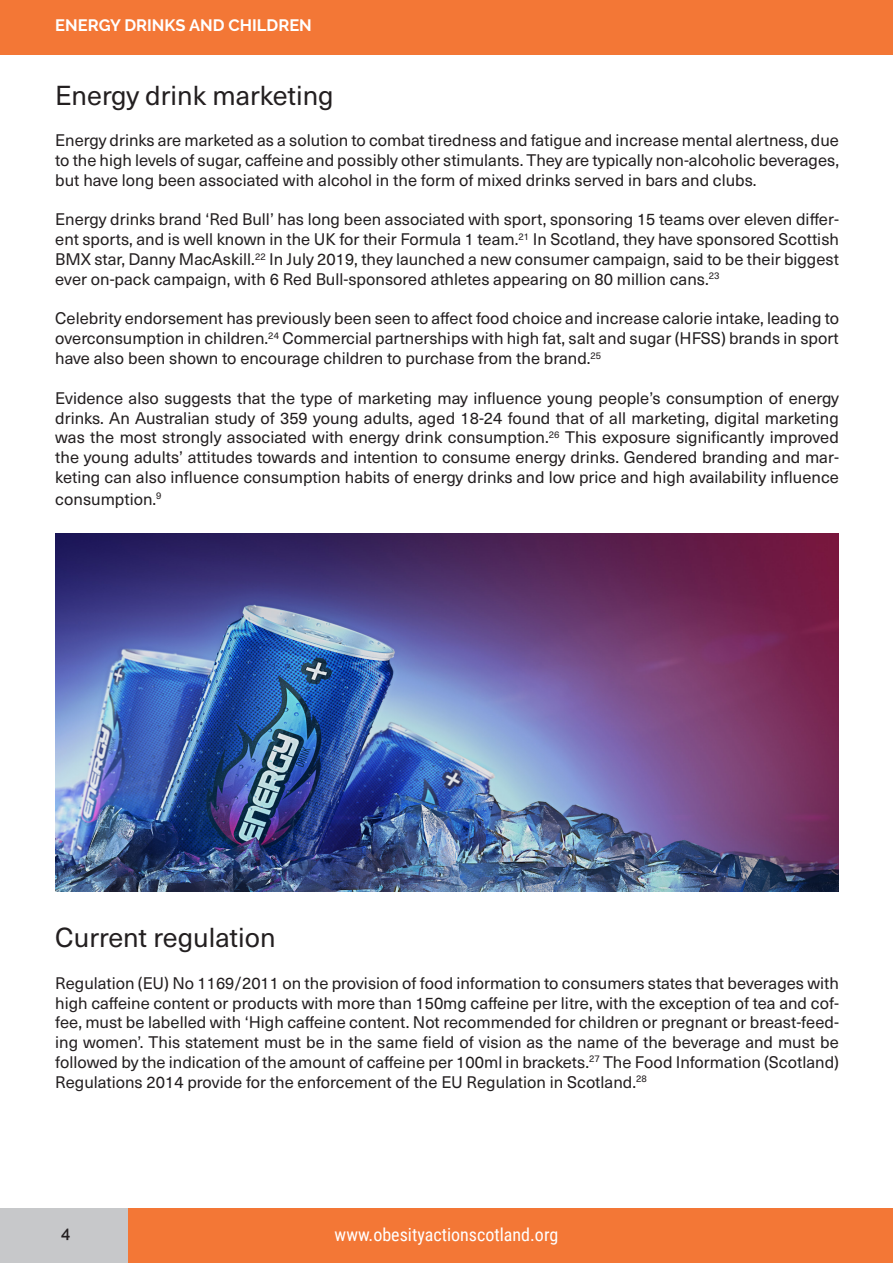
<style>
.page{position:relative;width:893px;height:1263px;background:#fff}
.page>*{position:absolute;margin:0;border:0;box-sizing:border-box;transform-origin:0 0}
.t1{font:27px "Neue Haas Unica W1 G";color:#231f20}
.t2{font:18px "Roboto Condensed";color:#fff}
.t3{font:16.5px/19.8px "Neue Haas Unica W1 G";color:#231f20;text-align:justify}
.Section_Header_-_Ali{font:700 16.5px "Raleway";color:#fff}
.t4{font:600 16.5px "Raleway";color:#231f20}
</style>
<div class="page">
<div style="left:0;top:0;width:893px;height:54px;background:#f37736"></div>
<div style="left:127px;top:1209px;width:766px;height:54px;background:#f37736"></div>
<div style="left:0;top:1209px;width:127px;height:54px;background:#c7c8ca"></div>
<img style="left:55px;top:534px;width:784px;height:357px">
<p class="Section_Header_-_Ali" style="left:55px;top:16px;width:258px">ENERGY DRINKS AND CHILDREN</p>
<p class="t1" style="left:55px;top:75px;width:280px">Energy drink marketing</p>
<p class="t3" style="left:55px;top:130px;width:785px">Energy drinks are marketed as a solution to combat tiredness and fatigue and increase mental alertness, due to the high levels of sugar, caffeine and possibly other stimulants. They are typically non-alcoholic beverages, but have long been associated with alcohol in the form of mixed drinks served in bars and clubs.</p>
<p class="t3" style="left:55px;top:209px;width:785px">Energy drinks brand ‘Red Bull’ has long been associated with sport, sponsoring 15 teams over eleven differ&shy;ent sports, and is well known in the UK for their Formula 1 team.<sup>21</sup> In Scotland, they have sponsored Scottish BMX star, Danny MacAskill.<sup>22</sup> In July 2019, they launched a new consumer campaign, said to be their biggest ever on-pack campaign, with 6 Red Bull-sponsored athletes appearing on 80 million cans.<sup>23</sup></p>
<p class="t3" style="left:55px;top:308px;width:785px">Celebrity endorsement has previously been seen to affect food choice and increase calorie intake, leading to overconsumption in children.<sup>24</sup> Commercial partnerships with high fat, salt and sugar (HFSS) brands in sport have also been shown to encourage children to purchase from the brand.<sup>25</sup></p>
<p class="t3" style="left:55px;top:387px;width:785px">Evidence also suggests that the type of marketing may influence young people’s consumption of energy drinks. An Australian study of 359 young adults, aged 18-24 found that of all marketing, digital marketing was the most strongly associated with energy drink consumption.<sup>26</sup> This exposure significantly improved the young adults’ attitudes towards and intention to consume energy drinks. Gendered branding and mar&shy;keting can also influence consumption habits of energy drinks and low price and high availability influence</p>
<p class="t3" style="left:55px;top:488px;width:108px">consumption.<sup>9</sup></p>
<p class="t1" style="left:55px;top:918px;width:222px">Current regulation</p>
<p class="t3" style="left:55px;top:972px;width:785px">Regulation (EU) No 1169/2011 on the provision of food information to consumers states that beverages with high caffeine content or products with more than 150mg caffeine per litre, with the exception of tea and cof&shy;fee, must be labelled with ‘High caffeine content. Not recommended for children or pregnant or breast-feed&shy;ing women’. This statement must be in the same field of vision as the name of the beverage and must be followed by the indication of the amount of caffeine per 100ml in brackets.<sup>27</sup> The Food Information (Scotland)<br>Regulations 2014 provide for the enforcement of the EU Regulation in Scotland.<sup>28</sup></p>
<p class="t4" style="left:61px;top:1223px;width:11px">4</p>
<p class="t2" style="left:335px;top:1222px;width:225px">www.obesityactionscotland.org</p>
</div>
